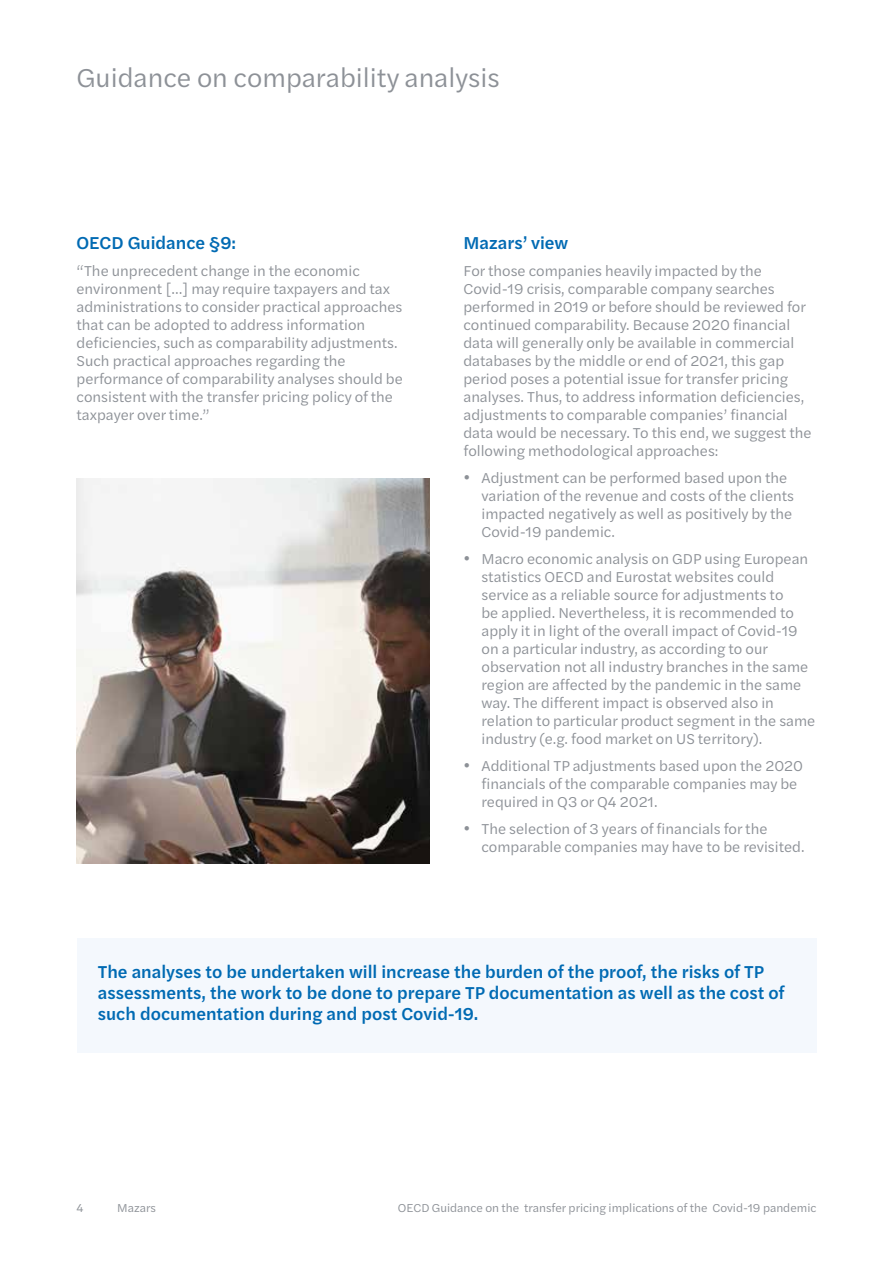
<style>
.page{position:relative;width:893px;height:1263px;background:#fff}
.page>*{position:absolute;margin:0;border:0;box-sizing:border-box;transform-origin:0 0}
.t1{font:27px "Halyard Text";color:#8d9197}
.t2{font:500 18px/21px "Halyard Text";color:#006ab3}
.t3{font:15px/18px "Halyard Text";color:#8d9197}
.t4{font:12px "Halyard Text";color:#8d9197}
</style>
<div class="page">
<img style="left:77px;top:478px;width:352px;height:385px">
<div style="left:77px;top:938px;width:739px;height:114px;background:#f4f8fd"></div>
<h1 class="t1" style="left:77px;top:58px;width:425px">Guidance on comparability analysis</h1>
<p class="t2" style="left:77px;top:231px;width:161px">OECD Guidance §9:</p>
<p class="t3" style="left:77px;top:261px;width:328px">“The unprecedent change in the economic environment […] may require taxpayers and tax administrations to consider practical approaches that can be adopted to address information deficiencies, such as comparability adjustments.<br>Such practical approaches regarding the performance of comparability analyses should be consistent with the transfer pricing policy of the taxpayer over time.”</p>
<p class="t2" style="left:463px;top:231px;width:106px">Mazars’ view</p>
<p class="t3" style="left:463px;top:261px;width:350px">For those companies heavily impacted by the Covid-19 crisis, comparable company searches performed in 2019 or before should be reviewed for continued comparability. Because 2020 financial data will generally only be available in commercial databases by the middle or end of 2021, this gap period poses a potential issue for transfer pricing analyses. Thus, to address information deficiencies, adjustments to comparable companies’ financial data would be necessary. To this end, we suggest the following methodological approaches:</p>
<p class="t3" style="left:481px;top:468px;width:314px;text-indent:-18px">• Adjustment can be performed based upon the variation of the revenue and costs of the clients impacted negatively as well as positively by the Covid-19 pandemic.</p>
<p class="t3" style="left:481px;top:549px;width:335px;text-indent:-18px">• Macro economic analysis on GDP using European statistics OECD and Eurostat websites could service as a reliable source for adjustments to<br>be applied. Nevertheless, it is recommended to apply it in light of the overall impact of Covid-19 on a particular industry, as according to our observation not all industry branches in the same region are affected by the pandemic in the same way. The different impact is observed also in relation to particular product segment in the same industry (e.g. food market on US territory).</p>
<p class="t3" style="left:481px;top:756px;width:323px;text-indent:-18px">• Additional TP adjustments based upon the 2020 financials of the comparable companies may be required in Q3 or Q4 2021.</p>
<p class="t3" style="left:481px;top:819px;width:325px;text-indent:-18px">• The selection of 3 years of financials for the comparable companies may have to be revisited.</p>
<p class="t2" style="left:98px;top:961px;width:688px">The analyses to be undertaken will increase the burden of the proof, the risks of TP assessments, the work to be done to prepare TP documentation as well as the cost of such documentation during and post Covid-19.</p>
<p class="t4" style="left:77px;top:1199px;width:9px">4</p>
<p class="t4" style="left:117px;top:1199px;width:40px">Mazars</p>
<p class="t4" style="left:398px;top:1199px;width:420px">OECD Guidance on the transfer pricing implications of the Covid-19 pandemic</p>
</div>
